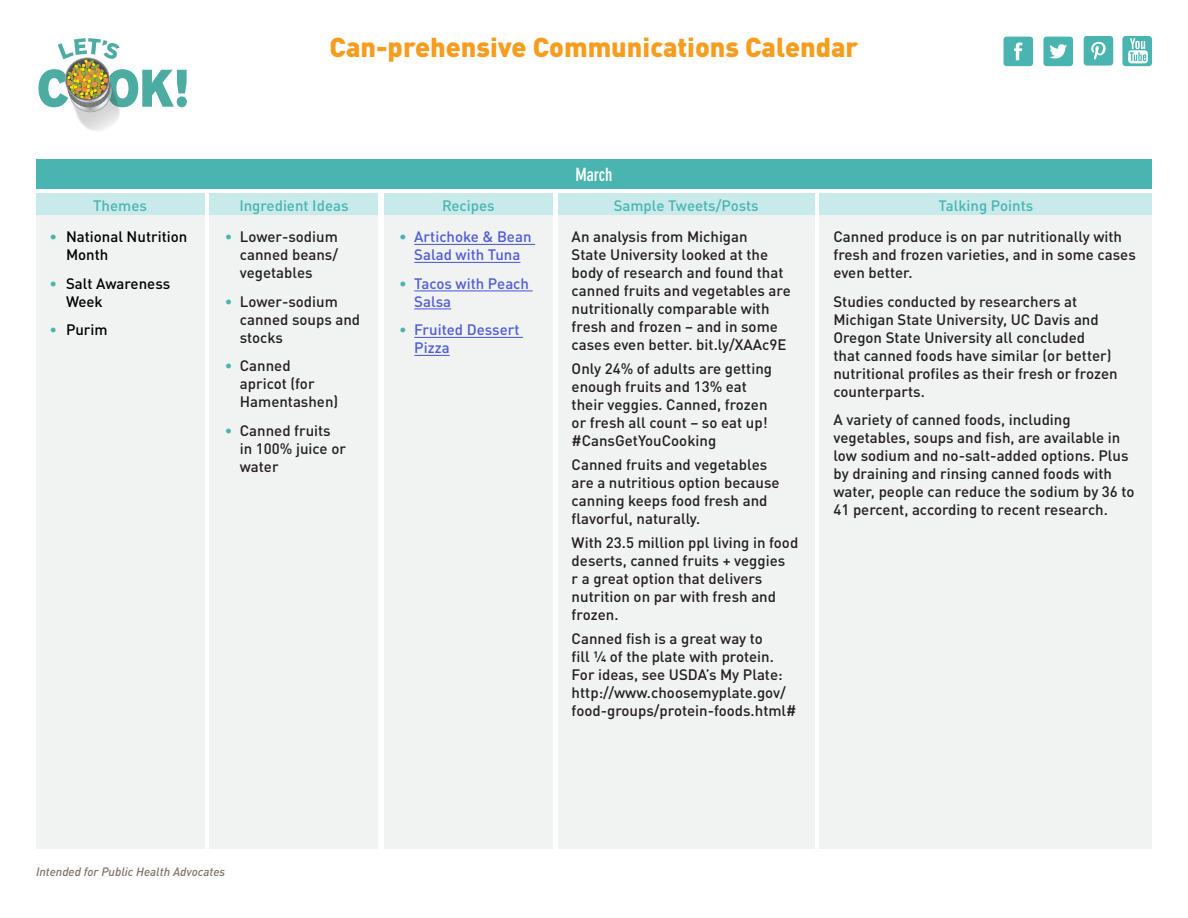
<style>
.page{position:relative;width:1188px;height:918px;background:#fff}
.page>*{position:absolute;margin:0;border:0;box-sizing:border-box;transform-origin:0 0}
.t1{font:900 27px "DINOT";color:#f79c1c}
.t2{font:700 condensed 18px "DIN Neuzeit Grotesk Std";color:#fff}
.t3{font:500 15px/18px "DINOT";color:#241f21}
.t4{font:500 15px/18px "DINOT";color:#4f5cd6}
.t5{font:500 15px "DINOT";color:#4ab5b0}
.t6{font:500 15px/18px "DINOT";color:#000}
.t7{font:italic 500 12px "DINOT";color:#807066}
.s1{color:#4ab5b0}
</style>
<div class="page">
<svg style="left:38px;top:38px;width:149px;height:93px"></svg>
<div style="left:1004px;top:37px;width:29px;height:29px;background:#4ab5b0;border-radius:3px"></div>
<svg style="left:1014px;top:43px;width:9px;height:17px"></svg>
<div style="left:1043px;top:37px;width:30px;height:29px;background:#4ab5b0;border-radius:3px"></div>
<svg style="left:1049px;top:44px;width:18px;height:15px"></svg>
<div style="left:1084px;top:36px;width:29px;height:30px;background:#4ab5b0;border-radius:3px"></div>
<svg style="left:1091px;top:42px;width:15px;height:18px"></svg>
<div style="left:1122px;top:36px;width:30px;height:30px;background:#4ab5b0;border-radius:3px"></div>
<svg style="left:1128px;top:38px;width:20px;height:25px"></svg>
<div style="left:36px;top:159px;width:1116px;height:30px;background:#4ab5b0"></div>
<div style="left:36px;top:194px;width:168px;height:22px;background:#c8eaeb"></div>
<div style="left:36px;top:216px;width:168px;height:633px;background:#f1f2f2"></div>
<div style="left:210px;top:194px;width:168px;height:22px;background:#c8eaeb"></div>
<div style="left:210px;top:216px;width:168px;height:633px;background:#f1f2f2"></div>
<div style="left:384px;top:194px;width:168px;height:22px;background:#c8eaeb"></div>
<div style="left:384px;top:216px;width:168px;height:633px;background:#f1f2f2"></div>
<hr style="left:414px;top:244px;width:121px;height:1px;background:#4f5cd6">
<hr style="left:414px;top:262px;width:106px;height:1px;background:#4f5cd6">
<hr style="left:414px;top:290px;width:119px;height:1px;background:#4f5cd6">
<hr style="left:414px;top:308px;width:37px;height:1px;background:#4f5cd6">
<hr style="left:414px;top:337px;width:109px;height:1px;background:#4f5cd6">
<hr style="left:414px;top:355px;width:36px;height:1px;background:#4f5cd6">
<div style="left:558px;top:194px;width:256px;height:22px;background:#c8eaeb"></div>
<div style="left:558px;top:216px;width:256px;height:633px;background:#f1f2f2"></div>
<div style="left:820px;top:194px;width:332px;height:22px;background:#c8eaeb"></div>
<div style="left:820px;top:216px;width:332px;height:633px;background:#f1f2f2"></div>
<h1 class="t1" style="left:330px;top:29px;width:530px">Can-prehensive Communications Calendar</h1>
<p class="t5" style="left:93px;top:196px;width:55px">Themes</p>
<p class="t6" style="left:66px;top:228px;width:123px;text-indent:-16px"><span class="s1">•</span> National Nutrition<br>Month</p>
<p class="t6" style="left:66px;top:274px;width:106px;text-indent:-16px"><span class="s1">•</span> Salt Awareness<br>Week</p>
<p class="t6" style="left:50px;top:321px;width:60px"><span class="s1">•</span> Purim</p>
<p class="t5" style="left:239px;top:196px;width:111px">Ingredient Ideas</p>
<p class="t3" style="left:240px;top:228px;width:100px;text-align:justify;text-indent:-15px"><span class="s1">•</span> Lower-sodium canned beans/ vegetables</p>
<p class="t3" style="left:240px;top:292px;width:122px;text-indent:-15px"><span class="s1">•</span> Lower-sodium canned soups and stocks</p>
<p class="t3" style="left:240px;top:357px;width:100px;text-indent:-15px"><span class="s1">•</span> Canned apricot (for<br>Hamentashen)</p>
<p class="t3" style="left:240px;top:421px;width:108px;text-indent:-15px"><span class="s1">•</span> Canned fruits in 100% juice or water</p>
<p class="t5" style="left:442px;top:196px;width:54px">Recipes</p>
<p class="t4" style="left:399px;top:228px;width:134px;text-align:center"><span class="s1">•</span> Artichoke &amp; Bean<br>Salad with Tuna</p>
<p class="t4" style="left:414px;top:274px;width:116px;text-indent:-15px"><span class="s1">•</span> Tacos with Peach<br>Salsa</p>
<p class="t4" style="left:414px;top:321px;width:107px;text-indent:-15px"><span class="s1">•</span> Fruited Dessert<br>Pizza</p>
<p class="t2" style="left:575px;top:164px;width:39px">March</p>
<p class="t5" style="left:614px;top:196px;width:146px">Sample Tweets/Posts</p>
<p class="t3" style="left:572px;top:228px;width:221px">An analysis from Michigan<br>State University looked at the body of research and found that canned fruits and vegetables are nutritionally comparable with fresh and frozen – and in some cases even better. bit.ly/XAAc9E</p>
<p class="t3" style="left:572px;top:360px;width:202px">Only 24% of adults are getting enough fruits and 13% eat their veggies. Canned, frozen or fresh all count – so eat up! #CansGetYouCooking</p>
<p class="t3" style="left:572px;top:456px;width:210px">Canned fruits and vegetables are a nutritious option because canning keeps food fresh and flavorful, naturally.</p>
<p class="t3" style="left:572px;top:534px;width:228px">With 23.5 million ppl living in food deserts, canned fruits + veggies<br>r a great option that delivers nutrition on par with fresh and frozen.</p>
<p class="t3" style="left:572px;top:630px;width:226px">Canned fish is a great way to<br>fill ¼ of the plate with protein.<br>For ideas, see USDA’s My Plate: http://www.choosemyplate.gov/ food-groups/protein-foods.html#</p>
<p class="t5" style="left:939px;top:196px;width:96px">Talking Points</p>
<p class="t3" style="left:833px;top:228px;width:304px">Canned produce is on par nutritionally with fresh and frozen varieties, and in some cases even better.</p>
<p class="t3" style="left:833px;top:292px;width:286px">Studies conducted by researchers at Michigan State University, UC Davis and Oregon State University all concluded<br>that canned foods have similar (or better) nutritional profiles as their fresh or frozen counterparts.</p>
<p class="t3" style="left:833px;top:411px;width:303px">A variety of canned foods, including vegetables, soups and fish, are available in low sodium and no-salt-added options. Plus by draining and rinsing canned foods with water, people can reduce the sodium by 36 to 41 percent, according to recent research.</p>
<p class="t7" style="left:36px;top:864px;width:191px">Intended for Public Health Advocates</p>
</div>
